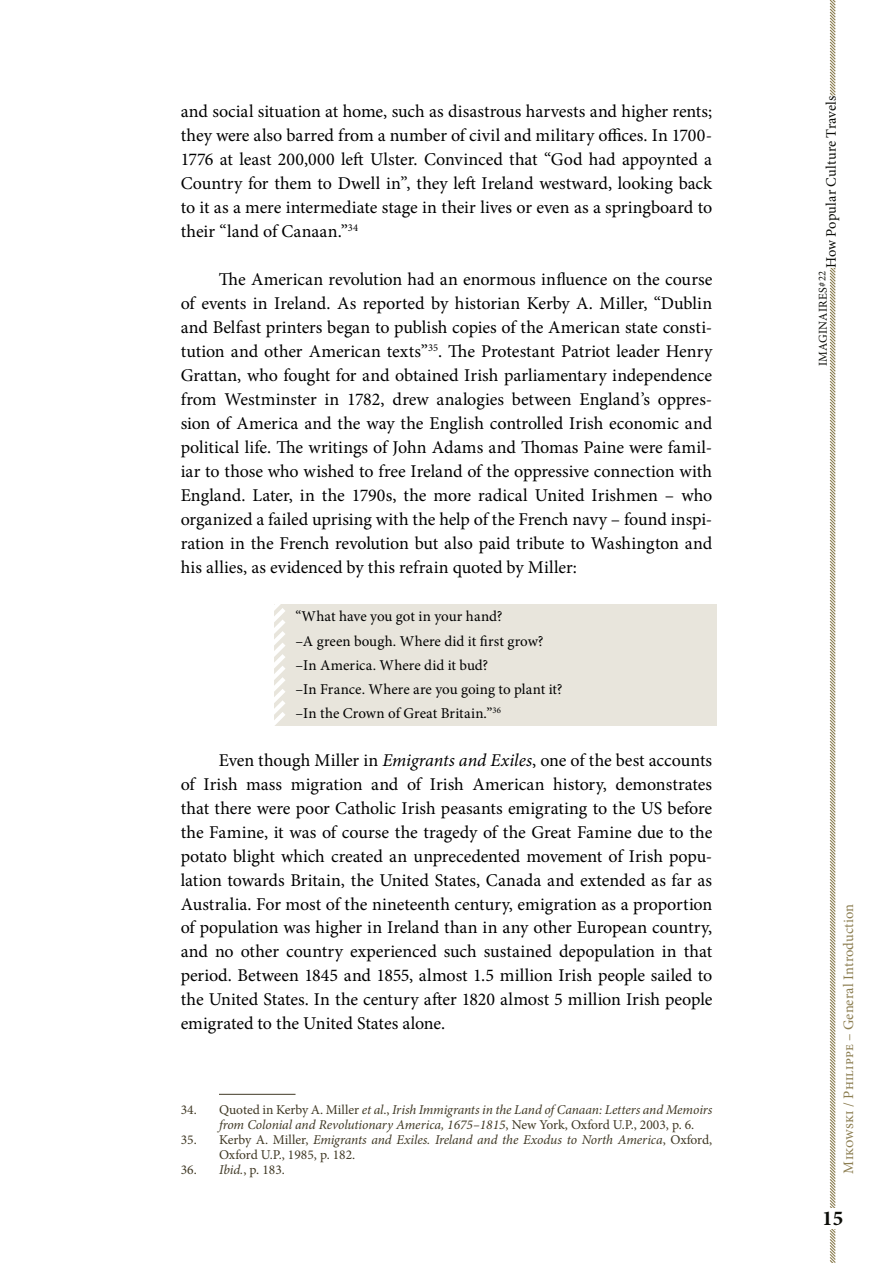
<style>
.page{position:relative;width:893px;height:1263px;background:#fff}
.page>*{position:absolute;margin:0;border:0;box-sizing:border-box;transform-origin:0 0}
.t1{font:700 21.15px "Minion Pro";color:#0c0d08}
.t2{font:18px/24px "Minion Pro";letter-spacing:-.005em;color:#000;text-align:justify}
.t3{font:15px/24px "Minion Pro";color:#000}
.t4{font:14.55px "Minion Pro";letter-spacing:.01em;color:#8c7e51}
.t5{font:14.55px "Minion Pro";letter-spacing:.005em;color:#0c0d08}
.t6{font:italic 13.5px/15px "Minion Pro";letter-spacing:-.005em;color:#403925}
.t7{font:13.5px "Minion Pro";color:#403925}
.t8{font:12px "Minion Pro";letter-spacing:.025em;color:#0c0d08}
.s1{font-style:italic}
.s2{font-style:normal}
.s3{font-size:10.5px}
</style>
<div class="page">
<svg style="left:829px;top:0;width:7px;height:1263px"></svg>
<div style="left:824px;top:96px;width:27px;height:172px;background:#fff"></div>
<div style="left:823px;top:1208px;width:19px;height:21px;background:#fff"></div>
<div style="left:274px;top:604px;width:442px;height:122px;background:#e8e5dc"></div>
<svg style="left:274px;top:604px;width:11px;height:122px"></svg>
<hr style="left:219px;top:1094px;width:77px;height:1px;background:#403925">
<p class="t2" style="left:181px;top:100px;width:533px">and social situation at home, such as disastrous harvests and higher rents; they were also barred from a number of civil and military offices. In 1700- 1776 at least 200,000 left Ulster. Convinced that “God had appoynted a Country for them to Dwell in”, they left Ireland westward, looking back to it as a mere intermediate stage in their lives or even as a springboard to their “land of Canaan.”<sup>34</sup></p>
<p class="t2" style="left:181px;top:268px;width:533px;text-indent:38px">The American revolution had an enormous influence on the course of events in Ireland. As reported by historian Kerby A. Miller, “Dublin and Belfast printers began to publish copies of the American state consti&shy;tution and other American texts”<sup>35</sup>. The Protestant Patriot leader Henry Grattan, who fought for and obtained Irish parliamentary independence from Westminster in 1782, drew analogies between England’s oppres&shy;sion of America and the way the English controlled Irish economic and political life. The writings of John Adams and Thomas Paine were famil&shy;iar to those who wished to free Ireland of the oppressive connection with England. Later, in the 1790s, the more radical United Irishmen – who organized a failed uprising with the help of the French navy – found inspi&shy;ration in the French revolution but also paid tribute to Washington and his allies, as evidenced by this refrain quoted by Miller:</p>
<p class="t3" style="left:296px;top:605px;width:269px">“What have you got in your hand?<br>–A green bough. Where did it first grow? –In America. Where did it bud?<br>–In France. Where are you going to plant it? –In the Crown of Great Britain.”<sup>36</sup></p>
<p class="t2" style="left:181px;top:748px;width:533px;text-indent:38px">Even though Miller in <span class="s1">Emigrants and Exiles</span>, one of the best accounts of Irish mass migration and of Irish American history, demonstrates that there were poor Catholic Irish peasants emigrating to the US before the Famine, it was of course the tragedy of the Great Famine due to the potato blight which created an unprecedented movement of Irish popu&shy;lation towards Britain, the United States, Canada and extended as far as Australia. For most of the nineteenth century, emigration as a proportion of population was higher in Ireland than in any other European country, and no other country experienced such sustained depopulation in that period. Between 1845 and 1855, almost 1.5 million Irish people sailed to the United States. In the century after 1820 almost 5 million Irish people emigrated to the United States alone.</p>
<p class="t6" style="left:219px;top:1102px;width:495px;text-indent:-38px"><span class="s2">34. Quoted in Kerby A. Miller</span> et al<span class="s2">.,</span> Irish Immigrants in the Land of Canaan: Letters and Memoirs from Colonial and Revolutionary America, 1675–1815<span class="s2">, New York, Oxford U.P., 2003, p. 6.</span></p>
<p class="t6" style="left:219px;top:1132px;width:495px;text-indent:-38px"><span class="s2">35. Kerby A. Miller,</span> Emigrants and Exiles. Ireland and the Exodus to North America<span class="s2">, Oxford,<br>Oxford U.P., 1985, p. 182.</span></p>
<p class="t7" style="left:181px;top:1160px;width:106px">36. <span class="s1">Ibid.</span>, p. 183.</p>
<p class="t5" style="left:821px;top:268px;width:174px;rotate:-90deg">How Popular Culture Travels</p>
<p class="t8" style="left:815px;top:366px;width:97px;rotate:-90deg">IMAGINAIRES<span class="s3">#22</span></p>
<p class="t4" style="left:839px;top:1173px;width:271px;rotate:-90deg">Mikowski / Philippe – General Introduction</p>
<p class="t1" style="left:822px;top:1203px;width:23px">15</p>
</div>
